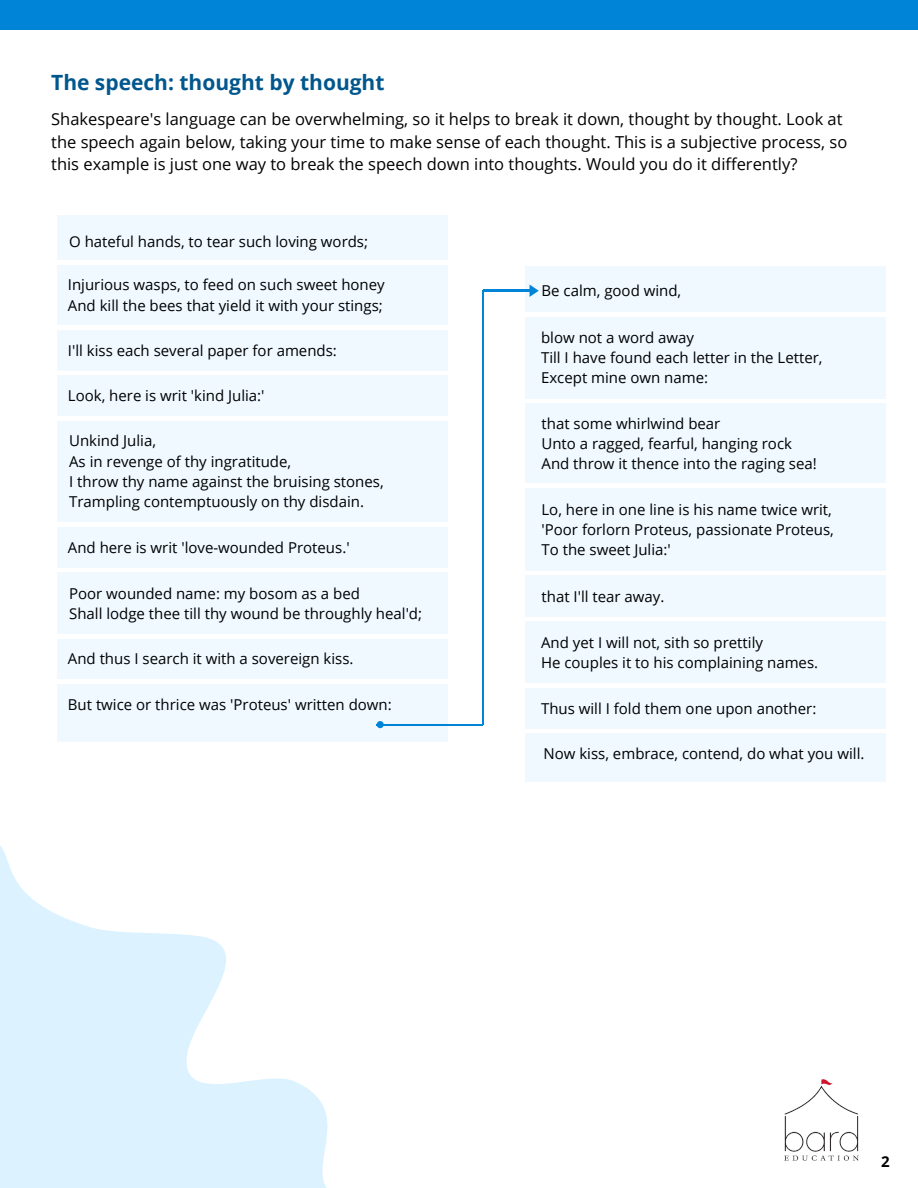
<style>
.page{position:relative;width:918px;height:1188px;background:#fff}
.page>*{position:absolute;margin:0;border:0;box-sizing:border-box;transform-origin:0 0}
.t1{font:700 21px "Open Sans";color:#00578e}
.t2{font:16.5px/22.5px "Open Sans";color:#000}
.t3{font:15px "Open Sans";color:#000}
.t4{font:700 15px "Open Sans";color:#000}
</style>
<div class="page">
<div style="left:0;top:0;width:918px;height:30px;background:#0084d7"></div>
<img style="left:784px;top:1080px;width:74px;height:81px">
<div style="left:57px;top:215px;width:390px;height:526px;background:#eff9ff"></div>
<hr style="left:57px;top:371px;width:396px;height:4px;background:#fff">
<hr style="left:51px;top:680px;width:402px;height:3px;background:#fff">
<hr style="left:54px;top:635px;width:399px;height:3px;background:#fff">
<hr style="left:57px;top:261px;width:396px;height:3px;background:#fff">
<hr style="left:482px;top:290px;width:2px;height:435px;background:#0084d7">
<hr style="left:377px;top:724px;width:106px;height:1px;background:#0084d7">
<div style="left:377px;top:721px;width:7px;height:7px;background:#0084d7;border-radius:50%"></div>
<hr style="left:56px;top:326px;width:397px;height:3px;background:#fff">
<div style="left:525px;top:267px;width:360px;height:515px;background:#eff9ff"></div>
<hr style="left:523px;top:399px;width:367px;height:4px;background:#fff">
<hr style="left:521px;top:313px;width:369px;height:3px;background:#fff">
<hr style="left:483px;top:290px;width:48px;height:2px;background:#0084d7">
<svg style="left:530px;top:285px;width:9px;height:12px"></svg>
<hr style="left:521px;top:684px;width:369px;height:3px;background:#fff">
<hr style="left:53px;top:417px;width:400px;height:3px;background:#fff">
<hr style="left:55px;top:568px;width:398px;height:4px;background:#fff">
<hr style="left:523px;top:571px;width:367px;height:4px;background:#fff">
<hr style="left:523px;top:617px;width:367px;height:4px;background:#fff">
<hr style="left:524px;top:729px;width:366px;height:4px;background:#fff">
<hr style="left:55px;top:523px;width:398px;height:3px;background:#fff">
<svg style="left:0;top:846px;width:328px;height:342px;fill:#dcf2ff"></svg>
<hr style="left:525px;top:484px;width:366px;height:3px;background:#fff">
<h1 class="t1" style="left:51px;top:67px;width:335px">The speech: thought by thought</h1>
<p class="t2" style="left:51px;top:108px;width:798px">Shakespeare's language can be overwhelming, so it helps to break it down, thought by thought. Look at the speech again below, taking your time to make sense of each thought. This is a subjective process, so this example is just one way to break the speech down into thoughts. Would you do it differently?</p>
<p class="t3" style="left:69px;top:231px;width:300px">O hateful hands, to tear such loving words;</p>
<p class="t3" style="left:68px;top:274px;width:318px">Injurious wasps, to feed on such sweet honey</p>
<p class="t3" style="left:68px;top:295px;width:316px">And kill the bees that yield it with your stings;</p>
<p class="t3" style="left:68px;top:340px;width:271px">I'll kiss each several paper for amends:</p>
<p class="t3" style="left:68px;top:385px;width:198px">Look, here is writ 'kind Julia:'</p>
<p class="t3" style="left:69px;top:430px;width:88px">Unkind Julia,</p>
<p class="t3" style="left:69px;top:451px;width:224px">As in revenge of thy ingratitude,</p>
<p class="t3" style="left:69px;top:471px;width:316px">I throw thy name against the bruising stones,</p>
<p class="t3" style="left:69px;top:491px;width:296px">Trampling contemptuously on thy disdain.</p>
<p class="t3" style="left:68px;top:537px;width:283px">And here is writ 'love-wounded Proteus.'</p>
<p class="t3" style="left:69px;top:583px;width:292px">Poor wounded name: my bosom as a bed</p>
<p class="t3" style="left:69px;top:603px;width:355px">Shall lodge thee till thy wound be throughly heal'd;</p>
<p class="t3" style="left:68px;top:648px;width:287px">And thus I search it with a sovereign kiss.</p>
<p class="t3" style="left:68px;top:694px;width:325px">But twice or thrice was 'Proteus' written down:</p>
<p class="t3" style="left:542px;top:280px;width:141px">Be calm, good wind,</p>
<p class="t3" style="left:541px;top:327px;width:155px">blow not a word away</p>
<p class="t3" style="left:541px;top:347px;width:283px">Till I have found each letter in the Letter,</p>
<p class="t3" style="left:541px;top:367px;width:169px">Except mine own name:</p>
<p class="t3" style="left:542px;top:413px;width:180px">that some whirlwind bear</p>
<p class="t3" style="left:542px;top:433px;width:252px">Unto a ragged, fearful, hanging rock</p>
<p class="t3" style="left:542px;top:453px;width:277px">And throw it thence into the raging sea!</p>
<p class="t3" style="left:542px;top:499px;width:292px">Lo, here in one line is his name twice writ,</p>
<p class="t3" style="left:542px;top:519px;width:294px">'Poor forlorn Proteus, passionate Proteus,</p>
<p class="t3" style="left:542px;top:539px;width:131px">To the sweet Julia:'</p>
<p class="t3" style="left:542px;top:586px;width:124px">that I'll tear away.</p>
<p class="t3" style="left:541px;top:632px;width:223px">And yet I will not, sith so prettily</p>
<p class="t3" style="left:541px;top:652px;width:279px">He couples it to his complaining names.</p>
<p class="t3" style="left:541px;top:698px;width:277px">Thus will I fold them one upon another:</p>
<p class="t3" style="left:544px;top:743px;width:322px">Now kiss, embrace, contend, do what you will.</p>
<p class="t4" style="left:881px;top:1151px;width:10px">2</p>
</div>
